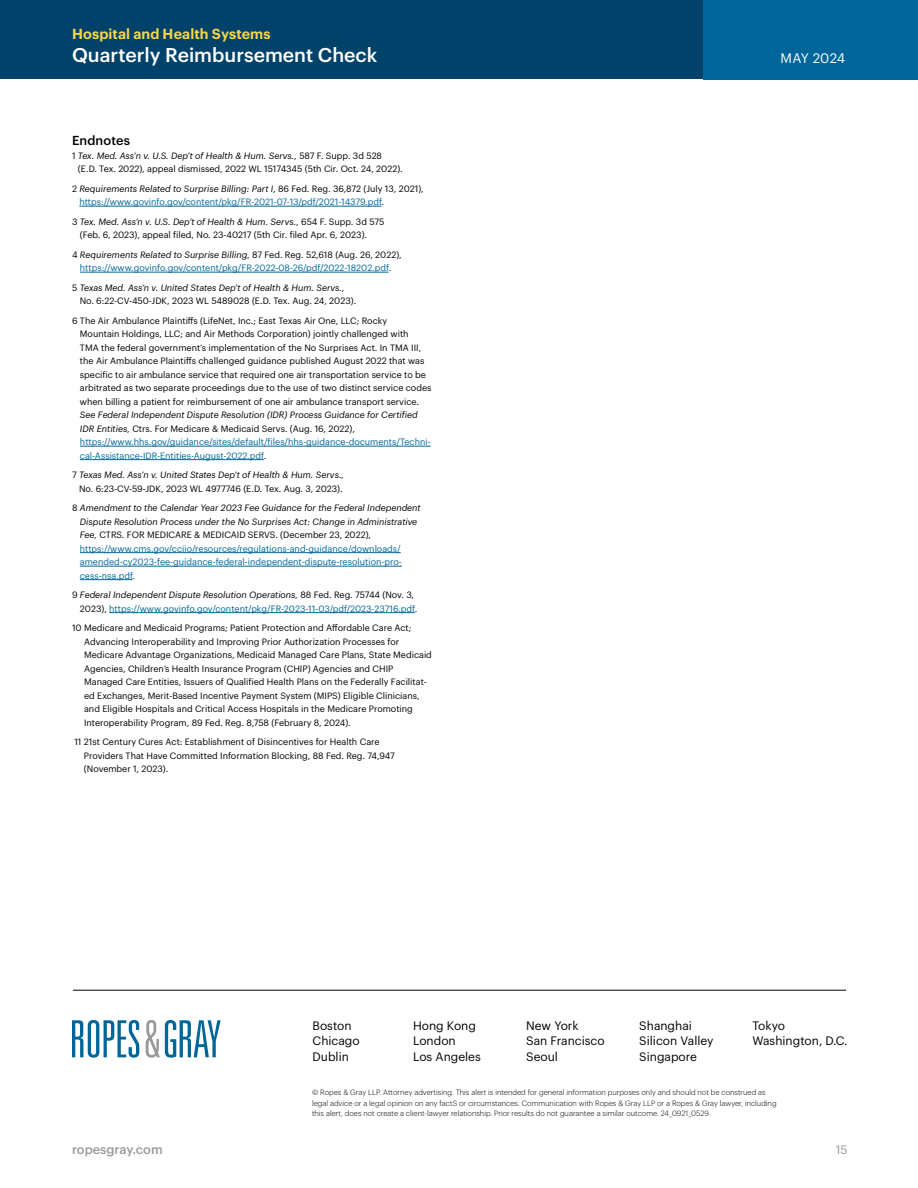
<style>
.page{position:relative;width:918px;height:1188px;background:#fff}
.page>*{position:absolute;margin:0;border:0;box-sizing:border-box;transform-origin:0 0}
.t1{font:500 19.5px "Graphik";color:#fff}
.t2{font:600 14.25px "Graphik";letter-spacing:.01em;color:#f9d64a}
.t3{font:13.5px "Graphik";letter-spacing:.01em;color:#fff}
.t4{font:500 12.75px "Graphik";color:#999}
.t5{font:500 12.75px "Graphik";letter-spacing:.01em;color:#000}
.t6{font:12px/15.8px "Graphik";color:#000}
.t7{font:12px "Graphik";color:#999}
.t8{font:9px/13.5px "Graphik";color:#000}
.t9{font:9px/13.5px "Graphik";color:#069}
.t10{font:300 7.5px/10.5px "Graphik";letter-spacing:.005em;color:#000}
.s1{font-style:italic}
.s2{color:#000}
.s3{font-style:italic;color:#000}
</style>
<div class="page">
<div style="left:0;top:0;width:918px;height:80px;background:#01426a"></div>
<div style="left:704px;top:0;width:214px;height:80px;background:#069"></div>
<hr style="left:79px;top:206px;width:303px;height:1px;background:#069">
<hr style="left:80px;top:272px;width:309px;height:1px;background:#069">
<hr style="left:80px;top:446px;width:351px;height:1px;background:#069">
<hr style="left:80px;top:459px;width:184px;height:1px;background:#069">
<hr style="left:80px;top:552px;width:321px;height:1px;background:#069">
<hr style="left:80px;top:566px;width:322px;height:1px;background:#069">
<hr style="left:80px;top:579px;width:53px;height:1px;background:#069">
<hr style="left:109px;top:612px;width:306px;height:1px;background:#069">
<svg style="left:72px;top:1020px;width:67px;height:38px"></svg>
<svg style="left:146px;top:1020px;width:75px;height:38px"></svg>
<hr style="left:73px;top:990px;width:773px;height:1px;background:#000">
<h2 class="t2" style="left:72px;top:23px;width:200px">Hospital and Health Systems</h2>
<h1 class="t1" style="left:72px;top:41px;width:307px">Quarterly Reimbursement Check</h1>
<h3 class="t5" style="left:72px;top:131px;width:60px">Endnotes</h3>
<p class="t8" style="left:78px;top:148px;width:326px;text-indent:-6px">1 <span class="s1">Tex. Med. Ass’n v. U.S. Dep’t of Health &amp; Hum. Servs.,</span> 587 F. Supp. 3d 528 (E.D. Tex. 2022), appeal dismissed, 2022 WL 15174345 (5th Cir. Oct. 24, 2022).</p>
<p class="t9" style="left:79px;top:181px;width:346px;text-indent:-7px"><span class="s2">2</span> <span class="s3">Requirements Related to Surprise Billing: Part I,</span> <span class="s2">86 Fed. Reg. 36,872 (July 13, 2021), </span>https://www.govinfo.gov/content/pkg/FR-2021-07-13/pdf/2021-14379.pdf<span class="s2">.</span></p>
<p class="t8" style="left:80px;top:214px;width:306px;text-indent:-8px">3 <span class="s1">Tex. Med. Ass’n v. U.S. Dep’t of Health &amp; Hum. Servs.,</span> 654 F. Supp. 3d 575 (Feb. 6, 2023), appeal filed, No. 23-40217 (5th Cir. filed Apr. 6, 2023).</p>
<p class="t9" style="left:72px;top:247px;width:331px;text-align:center"><span class="s2">4</span> <span class="s3">Requirements Related to Surprise Billing,</span> <span class="s2">87 Fed. Reg. 52,618 (Aug. 26, 2022), </span>https://www.govinfo.gov/content/pkg/FR-2022-08-26/pdf/2022-18202.pdf<span class="s2">.</span></p>
<p class="t8" style="left:80px;top:280px;width:278px;text-indent:-8px">5 <span class="s1">Texas Med. Ass’n v. United States Dep’t of Health &amp; Hum. Servs.,<br></span>No. 6:22-CV-450-JDK, 2023 WL 5489028 (E.D. Tex. Aug. 24, 2023).</p>
<p class="t8" style="left:80px;top:313px;width:353px;text-indent:-8px">6 The Air Ambulance Plaintiffs (LifeNet, Inc.; East Texas Air One, LLC; Rocky<br>Mountain Holdings, LLC; and Air Methods Corporation) jointly challenged with<br>TMA the federal government’s implementation of the No Surprises Act. In TMA III, the Air Ambulance Plaintiffs challenged guidance published August 2022 that was specific to air ambulance service that required one air transportation service to be arbitrated as two separate proceedings due to the use of two distinct service codes when billing a patient for reimbursement of one air ambulance transport service.</p>
<p class="t9" style="left:80px;top:408px;width:352px"><span class="s3">See Federal Independent Dispute Resolution (IDR) Process Guidance for Certified IDR Entities,</span> <span class="s2">Ctrs. For Medicare &amp; Medicaid Servs. (Aug. 16, 2022), </span>https://www.hhs.gov/guidance/sites/default/files/hhs-guidance-documents/Techni&shy;cal-Assistance-IDR-Entities-August-2022.pdf<span class="s2">.</span></p>
<p class="t8" style="left:72px;top:468px;width:274px;text-align:right">7 <span class="s1">Texas Med. Ass’n v. United States Dep’t of Health &amp; Hum. Servs.,<br></span>No. 6:23-CV-59-JDK, 2023 WL 4977746 (E.D. Tex. Aug. 3, 2023).</p>
<p class="t9" style="left:80px;top:501px;width:342px;text-indent:-8px"><span class="s2">8</span> <span class="s3">Amendment to the Calendar Year 2023 Fee Guidance for the Federal Independent Dispute Resolution Process under the No Surprises Act: Change in Administrative Fee,</span> <span class="s2">CTRS. FOR MEDICARE &amp; MEDICAID SERVS. (December 23, 2022), </span>https://www.cms.gov/cciio/resources/regulations-and-guidance/downloads/ amended-cy2023-fee-guidance-federal-independent-dispute-resolution-pro&shy;cess-nsa.pdf<span class="s2">.</span></p>
<p class="t9" style="left:80px;top:588px;width:339px;text-indent:-8px"><span class="s2">9</span> <span class="s3">Federal Independent Dispute Resolution Operations,</span> <span class="s2">88 Fed. Reg. 75744 (Nov. 3,<br>2023),</span> https://www.govinfo.gov/content/pkg/FR-2023-11-03/pdf/2023-23716.pdf<span class="s2">.</span></p>
<p class="t8" style="left:84px;top:621px;width:349px;text-indent:-12px">10 Medicare and Medicaid Programs; Patient Protection and Affordable Care Act; Advancing Interoperability and Improving Prior Authorization Processes for Medicare Advantage Organizations, Medicaid Managed Care Plans, State Medicaid Agencies, Children’s Health Insurance Program (CHIP) Agencies and CHIP Managed Care Entities, Issuers of Qualified Health Plans on the Federally Facilitat&shy;ed Exchanges, Merit-Based Incentive Payment System (MIPS) Eligible Clinicians, and Eligible Hospitals and Critical Access Hospitals in the Medicare Promoting Interoperability Program, 89 Fed. Reg. 8,758 (February 8, 2024).</p>
<p class="t8" style="left:84px;top:735px;width:312px;text-indent:-10px">11 21st Century Cures Act: Establishment of Disincentives for Health Care<br>Providers That Have Committed Information Blocking, 88 Fed. Reg. 74,947 (November 1, 2023).</p>
<h3 class="t3" style="left:781px;top:48px;width:66px">MAY 2024</h3>
<h3 class="t6" style="left:313px;top:1016px;width:49px">Boston<br>Chicago<br>Dublin</h3>
<h3 class="t6" style="left:413px;top:1016px;width:69px">Hong Kong<br>London<br>Los Angeles</h3>
<h3 class="t6" style="left:526px;top:1016px;width:80px">New York<br>San Francisco<br>Seoul</h3>
<h3 class="t6" style="left:639px;top:1016px;width:76px">Shanghai<br>Silicon Valley<br>Singapore</h3>
<h3 class="t6" style="left:752px;top:1016px;width:97px">Tokyo<br>Washington, D.C.</h3>
<p class="t10" style="left:312px;top:1086px;width:466px">© Ropes &amp; Gray LLP. Attorney advertising. This alert is intended for general information purposes only and should not be construed as legal advice or a legal opinion on any factS or circumstances. Communication with Ropes &amp; Gray LLP or a Ropes &amp; Gray lawyer, including this alert, does not create a client-lawyer relationship. Prior results do not guarantee a similar outcome. 24_0921_0529</p>
<h3 class="t4" style="left:72px;top:1139px;width:92px">ropesgray.com</h3>
<h3 class="t7" style="left:836px;top:1140px;width:13px">15</h3>
</div>
